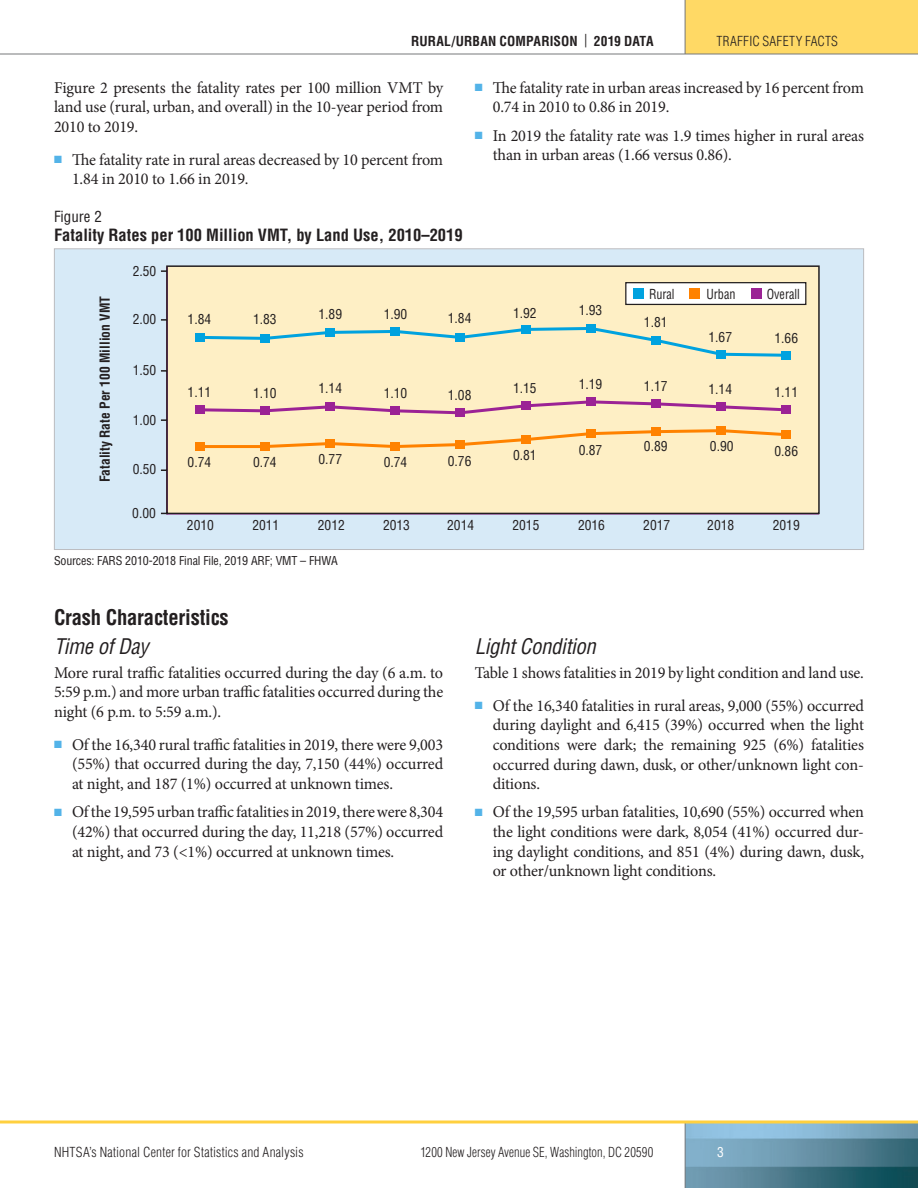
<style>
.page{position:relative;width:918px;height:1188px;background:#fff}
.page>*{position:absolute;margin:0;border:0;box-sizing:border-box;transform-origin:0 0}
.t1{font:italic condensed 21px "Helvetica LT Std";letter-spacing:-.01em;color:#231f20}
.t2{font:700 condensed 21px "Helvetica LT Std";letter-spacing:-.01em;color:#231f20}
.Body{font:16.5px/19.5px "Minion Pro";letter-spacing:-.01em;color:#231f20;text-align:justify}
.Table_Title_Span{font:700 condensed 16.5px "Helvetica LT Std";color:#231f20}
.Table___Fig__Span{font:condensed 15px "Helvetica LT Std";color:#231f20}
.t3{font:condensed 13.5px "Helvetica LT Std";color:#231f20}
.t4{font:300 condensed 13.5px "Helvetica LT Std";letter-spacing:.01em;color:#231f20}
.t5{font:700 condensed 13.5px "Helvetica LT Std";color:#231f20}
.t6{font:300 condensed 13.5px "Helvetica LT Std";letter-spacing:.01em;color:#231f20;scale:.93 1}
.t7{font:condensed 13.5px "Helvetica LT Std";color:#231f20;scale:.9 1}
.t8{font:condensed 13.5px "Helvetica LT Std";color:#fff}
.Table_Fig_Footer_Spa{font:condensed 12px "Helvetica LT Std";letter-spacing:-.01em;color:#231f20}
.s1{font-weight:400}
.s2{color:#53b3e8}
</style>
<div class="page">
<div style="left:685px;top:0;width:233px;height:54px;background:#ffd965"></div>
<img style="left:686px;top:1124px;width:232px;height:64px">
<hr style="left:685px;top:0;width:1px;height:54px;background:#76787b">
<hr style="left:685px;top:1122px;width:1px;height:66px;background:#76787b">
<svg style="left:0;top:1120px;width:918px;height:4px;background:#fbd96d"></svg>
<hr style="left:0;top:54px;width:918px;height:1px;background:#76787b">
<div style="left:54px;top:249px;width:810px;height:301px;background:#d7eaf7"></div>
<svg style="left:160px;top:265px;width:660px;height:250px;background:#f3e5c0"></svg>
<div style="left:689px;top:288px;width:11px;height:11px;background:#ff8200"></div>
<div style="left:751px;top:288px;width:11px;height:11px;background:#9b2295"></div>
<div style="left:633px;top:288px;width:11px;height:11px;background:#00a2df"></div>
<p class="t5" style="left:411px;top:32px;width:244px">RURAL/URBAN COMPARISON <span class="s1">|</span> 2019 DATA</p>
<p class="t4" style="left:717px;top:32px;width:123px">TRAFFIC SAFETY FACTS</p>
<p class="Body" style="left:54px;top:78px;width:391px">Figure 2 presents the fatality rates per 100 million VMT by land use (rural, urban, and overall) in the 10-year period from 2010 to 2019.</p>
<p class="Body" style="left:72px;top:150px;width:373px;text-indent:-18px"><span class="s2">■</span> The fatality rate in rural areas decreased by 10 percent from<br>1.84 in 2010 to 1.66 in 2019.</p>
<p class="Body" style="left:493px;top:78px;width:373px;text-indent:-18px"><span class="s2">■</span> The fatality rate in urban areas increased by 16 percent from<br>0.74 in 2010 to 0.86 in 2019.</p>
<p class="Body" style="left:493px;top:126px;width:373px;text-indent:-18px"><span class="s2">■</span> In 2019 the fatality rate was 1.9 times higher in rural areas than in urban areas (1.66 versus 0.86).</p>
<p class="Table___Fig__Span" style="left:54px;top:207px;width:49px">Figure 2</p>
<p class="Table_Title_Span" style="left:54px;top:225px;width:410px">Fatality Rates per 100 Million VMT, by Land Use, 2010–2019</p>
<p class="t5" style="left:96px;top:482px;width:188px;rotate:-90deg">Fatality Rate Per 100 Million VMT</p>
<p class="t3" style="left:133px;top:262px;width:25px">2.50</p>
<p class="t3" style="left:133px;top:311px;width:25px">2.00</p>
<p class="t3" style="left:133px;top:362px;width:25px">1.50</p>
<p class="t3" style="left:133px;top:411px;width:25px">1.00</p>
<p class="t3" style="left:133px;top:461px;width:25px">0.50</p>
<p class="t3" style="left:132px;top:505px;width:25px">0.00</p>
<p class="t7" style="left:649px;top:285px;width:30px">Rural</p>
<p class="t7" style="left:707px;top:285px;width:34px">Urban</p>
<p class="t7" style="left:767px;top:285px;width:38px">Overall</p>
<p class="t3" style="left:188px;top:310px;width:25px">1.84</p>
<p class="t3" style="left:253px;top:311px;width:25px">1.83</p>
<p class="t3" style="left:318px;top:306px;width:25px">1.89</p>
<p class="t3" style="left:384px;top:305px;width:25px">1.90</p>
<p class="t3" style="left:448px;top:310px;width:25px">1.84</p>
<p class="t3" style="left:513px;top:304px;width:25px">1.92</p>
<p class="t3" style="left:579px;top:302px;width:25px">1.93</p>
<p class="t3" style="left:644px;top:313px;width:25px">1.81</p>
<p class="t3" style="left:708px;top:328px;width:25px">1.67</p>
<p class="t3" style="left:774px;top:330px;width:25px">1.66</p>
<p class="t3" style="left:188px;top:383px;width:25px">1.11</p>
<p class="t3" style="left:253px;top:385px;width:25px">1.10</p>
<p class="t3" style="left:318px;top:380px;width:25px">1.14</p>
<p class="t3" style="left:384px;top:384px;width:25px">1.10</p>
<p class="t3" style="left:448px;top:387px;width:25px">1.08</p>
<p class="t3" style="left:513px;top:379px;width:25px">1.15</p>
<p class="t3" style="left:579px;top:376px;width:25px">1.19</p>
<p class="t3" style="left:644px;top:378px;width:25px">1.17</p>
<p class="t3" style="left:708px;top:381px;width:25px">1.14</p>
<p class="t3" style="left:774px;top:384px;width:25px">1.11</p>
<p class="t3" style="left:188px;top:454px;width:25px">0.74</p>
<p class="t3" style="left:253px;top:454px;width:25px">0.74</p>
<p class="t3" style="left:318px;top:450px;width:25px">0.77</p>
<p class="t3" style="left:384px;top:453px;width:25px">0.74</p>
<p class="t3" style="left:448px;top:453px;width:25px">0.76</p>
<p class="t3" style="left:513px;top:447px;width:25px">0.81</p>
<p class="t3" style="left:579px;top:442px;width:25px">0.87</p>
<p class="t3" style="left:644px;top:438px;width:25px">0.89</p>
<p class="t3" style="left:710px;top:438px;width:25px">0.90</p>
<p class="t3" style="left:774px;top:442px;width:25px">0.86</p>
<p class="t3" style="left:187px;top:517px;width:28px">2010</p>
<p class="t3" style="left:252px;top:517px;width:28px">2011</p>
<p class="t3" style="left:318px;top:517px;width:28px">2012</p>
<p class="t3" style="left:383px;top:517px;width:29px">2013</p>
<p class="t3" style="left:447px;top:517px;width:28px">2014</p>
<p class="t3" style="left:512px;top:517px;width:28px">2015</p>
<p class="t3" style="left:578px;top:517px;width:28px">2016</p>
<p class="t3" style="left:643px;top:517px;width:28px">2017</p>
<p class="t3" style="left:707px;top:517px;width:28px">2018</p>
<p class="t3" style="left:773px;top:517px;width:28px">2019</p>
<p class="Table_Fig_Footer_Spa" style="left:54px;top:554px;width:285px">Sources: FARS 2010-2018 Final File, 2019 ARF; VMT – FHWA</p>
<h2 class="t2" style="left:54px;top:605px;width:176px">Crash Characteristics</h2>
<h3 class="t1" style="left:54px;top:633px;width:96px">Time of Day</h3>
<p class="Body" style="left:54px;top:663px;width:391px">More rural traffic fatalities occurred during the day (6 a.m. to 5:59 p.m.) and more urban traffic fatalities occurred during the night (6 p.m. to 5:59 a.m.).</p>
<p class="Body" style="left:72px;top:735px;width:373px;text-indent:-18px"><span class="s2">■</span> Of the 16,340 rural traffic fatalities in 2019, there were 9,003 (55%) that occurred during the day, 7,150 (44%) occurred at night, and 187 (1%) occurred at unknown times.</p>
<p class="Body" style="left:72px;top:803px;width:373px;text-indent:-18px"><span class="s2">■</span> Of the 19,595 urban traffic fatalities in 2019, there were 8,304 (42%) that occurred during the day, 11,218 (57%) occurred at night, and 73 (&lt;1%) occurred at unknown times.</p>
<h3 class="t1" style="left:475px;top:633px;width:123px">Light Condition</h3>
<p class="Body" style="left:475px;top:663px;width:391px">Table 1 shows fatalities in 2019 by light condition and land use.</p>
<p class="Body" style="left:493px;top:696px;width:373px;text-indent:-18px"><span class="s2">■</span> Of the 16,340 fatalities in rural areas, 9,000 (55%) occurred during daylight and 6,415 (39%) occurred when the light conditions were dark; the remaining 925 (6%) fatalities occurred during dawn, dusk, or other/unknown light con&shy;ditions.</p>
<p class="Body" style="left:493px;top:803px;width:373px;text-indent:-18px"><span class="s2">■</span> Of the 19,595 urban fatalities, 10,690 (55%) occurred when the light conditions were dark, 8,054 (41%) occurred dur&shy;ing daylight conditions, and 851 (4%) during dawn, dusk, or other/unknown light conditions.</p>
<p class="t4" style="left:54px;top:1144px;width:251px">NHTSA’s National Center for Statistics and Analysis</p>
<p class="t6" style="left:421px;top:1144px;width:252px">1200 New Jersey Avenue SE, Washington, DC 20590</p>
<p class="t8" style="left:717px;top:1144px;width:8px">3</p>
</div>
